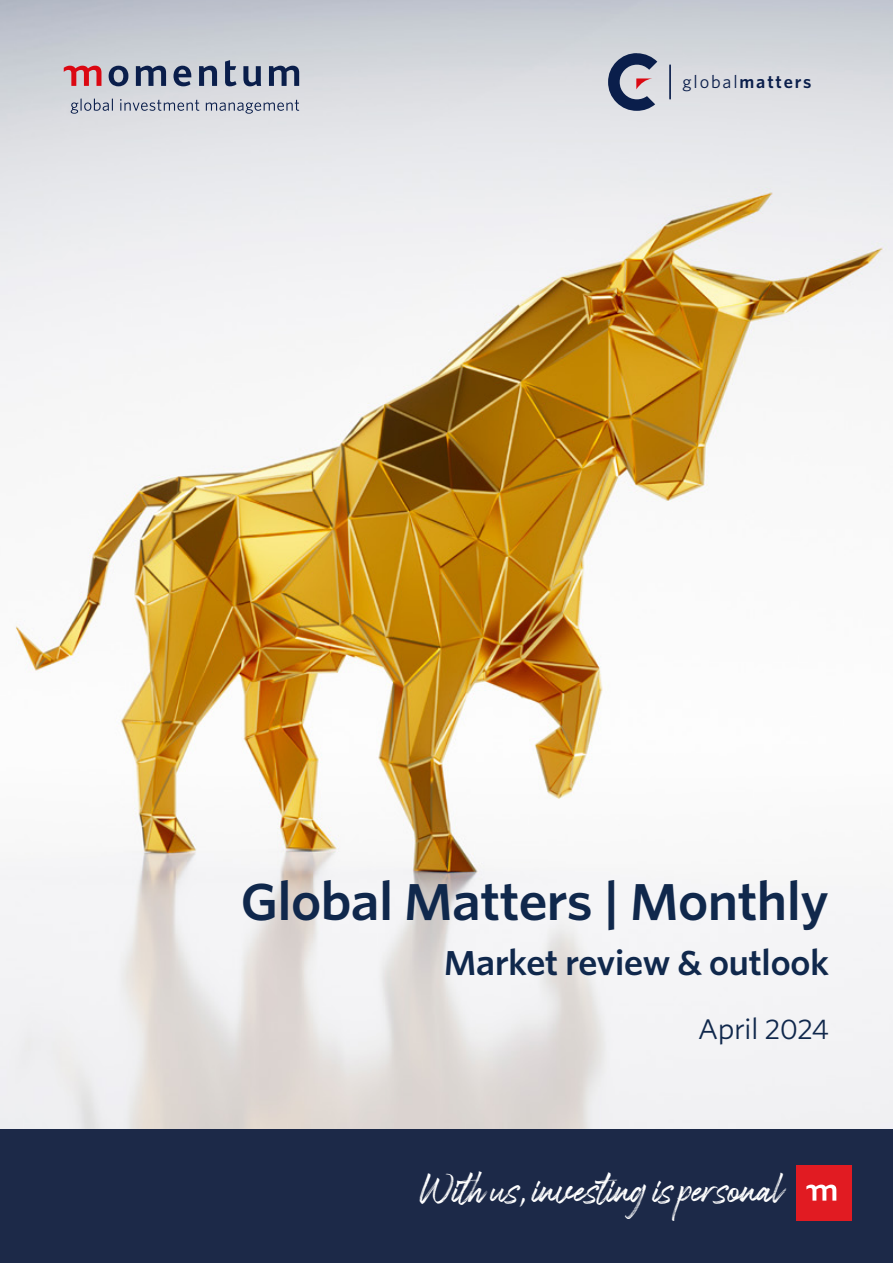
<style>
.page{position:relative;width:893px;height:1263px;background:#fff}
.page>*{position:absolute;margin:0;border:0;box-sizing:border-box;transform-origin:0 0}
.t1{font:600 49.5px "Whitney S Sm";letter-spacing:-.025em;color:#10284c}
.t2{font:600 33px "Whitney S Sm";letter-spacing:-.025em;color:#10284c}
.t3{font:28.5px "Espander";letter-spacing:-.025em;color:#fff}
.t4{font:27px "Whitney S Sm";letter-spacing:-.025em;color:#10284c}
.t5{font:600 18.3px "Whitney";letter-spacing:.1em;color:#0a1e4b}
.s1{font-weight:400}
</style>
<div class="page">
<img style="left:0;top:0;width:893px;height:1129px">
<svg style="left:608px;top:53px;width:49px;height:58px;background:#81869c"></svg>
<hr style="left:669px;top:65px;width:2px;height:34px;background:#0a1e4b">
<svg style="left:71px;top:99px;width:42px;height:15px"></svg>
<svg style="left:120px;top:99px;width:79px;height:12px"></svg>
<svg style="left:206px;top:100px;width:93px;height:14px"></svg>
<svg style="left:109px;top:60px;width:190px;height:26px;background:#8a93a6"></svg>
<svg style="left:64px;top:66px;width:37px;height:20px"></svg>
<div style="left:0;top:1129px;width:893px;height:134px;background:#1c2948"></div>
<div style="left:796px;top:1164px;width:56px;height:56px;background:#e11b22"></div>
<svg style="left:806px;top:1184px;width:30px;height:16px"></svg>
<p class="t5" style="left:682px;top:69px;width:131px"><span class="s1">global</span>matters</p>
<h1 class="t1" style="left:240px;top:867px;width:590px">Global Matters | Monthly</h1>
<p class="t2" style="left:444px;top:939px;width:387px">Market review &amp; outlook</p>
<p class="t4" style="left:698px;top:1010px;width:133px">April 2024</p>
<p class="t3" style="left:420px;top:1176px;width:365px">With us, investing is personal</p>
</div>
